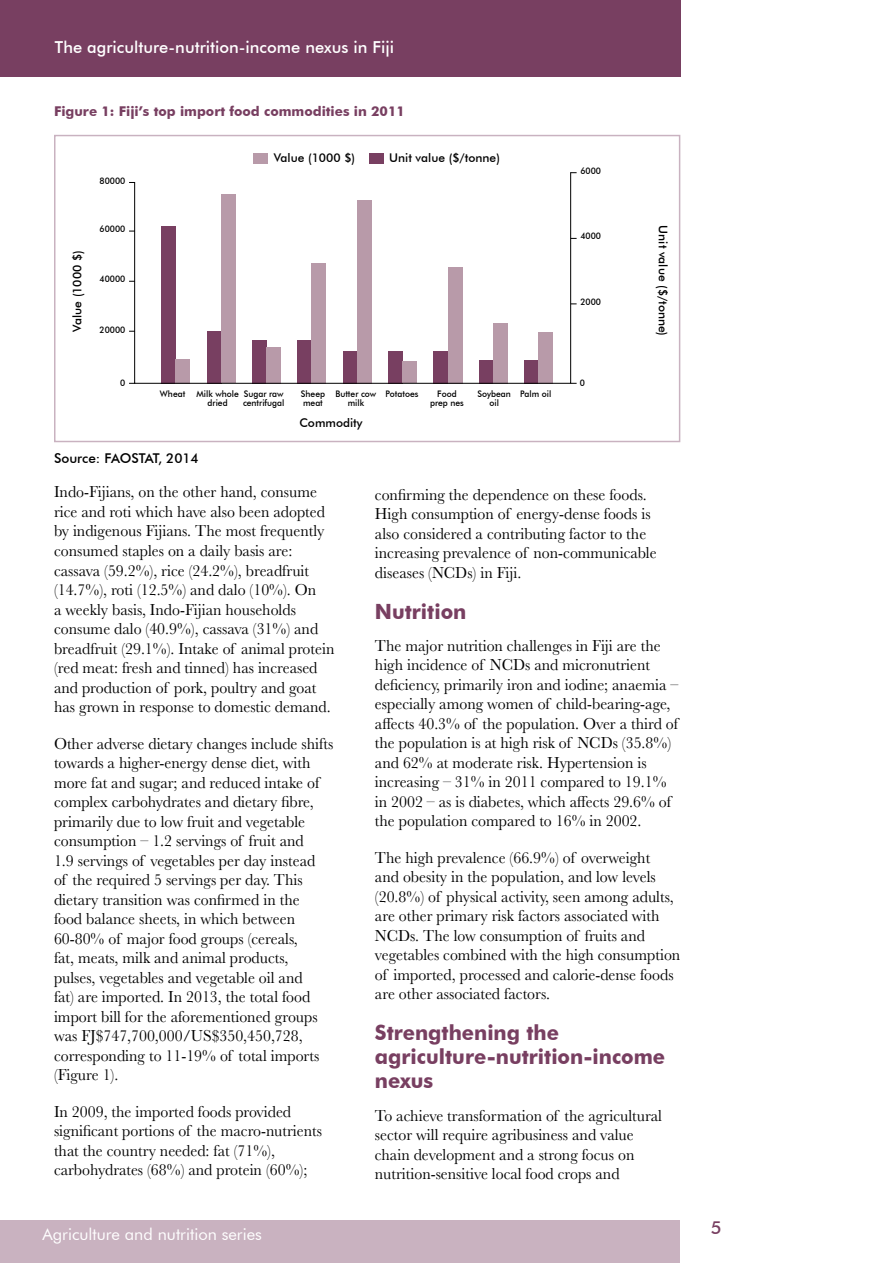
<style>
.page{position:relative;width:893px;height:1263px;background:#fff}
.page>*{position:absolute;margin:0;border:0;box-sizing:border-box;transform-origin:0 0}
.t1{font:700 21px/24px "Futura BT";color:#783f61;scale:.96 1}
.t2{font:500 18px "Futura BT";color:#783f61}
.t3{font:16.5px/19.5px "Baskerville";color:#000;scale:.96 1}
.t4{font:500 16.5px "Futura BT";color:#fff}
.t5{font:16.5px "Futura BT";color:#fff}
.t6{font:700 13.5px "Futura BT";color:#783f61}
.t7{font:500 13.5px "Futura BT";color:#000}
.t8{font:500 12px "Futura BT";color:#000}
.t9{font:500 9px/9px "Futura BT";color:#000;text-align:center;scale:.95 1}
</style>
<div class="page">
<div style="left:0;top:0;width:680px;height:77px;background:#783f61"></div>
<div style="left:0;top:1220px;width:680px;height:43px;background:#c9b2c0"></div>
<svg style="left:134px;top:172px;width:437px;height:212px"></svg>
<div style="left:254px;top:153px;width:14px;height:11px;background:#b89aa9"></div>
<div style="left:369px;top:153px;width:14px;height:11px;background:#783f61"></div>
<p class="t4" style="left:55px;top:37px;width:341px">The agriculture-nutrition-income nexus in Fiji</p>
<p class="t6" style="left:54px;top:102px;width:352px">Figure 1: Fiji’s top import food commodities in 2011</p>
<p class="t9" style="left:100px;top:176px;width:29px">80000</p>
<p class="t8" style="left:70px;top:332px;width:83px;rotate:-90deg">Value (1000 $)</p>
<p class="t9" style="left:100px;top:224px;width:29px">60000</p>
<p class="t9" style="left:100px;top:275px;width:29px">40000</p>
<p class="t9" style="left:100px;top:325px;width:29px">20000</p>
<p class="t8" style="left:274px;top:151px;width:83px">Value (1000 $)</p>
<p class="t8" style="left:389px;top:151px;width:112px">Unit value ($/tonne)</p>
<p class="t9" style="left:580px;top:166px;width:23px">6000</p>
<p class="t9" style="left:580px;top:232px;width:23px">4000</p>
<p class="t9" style="left:580px;top:297px;width:23px">2000</p>
<p class="t9" style="left:120px;top:378px;width:7px">0</p>
<p class="t9" style="left:580px;top:378px;width:7px">0</p>
<p class="t9" style="left:196px;top:389px;width:46px">Milk whole dried</p>
<p class="t9" style="left:243px;top:389px;width:45px;text-align:left">Sugar raw centrifugal</p>
<p class="t9" style="left:301px;top:389px;width:27px;text-align:left">Sheep meat</p>
<p class="t9" style="left:335px;top:389px;width:45px">Butter cow milk</p>
<p class="t9" style="left:386px;top:389px;width:36px">Potatoes</p>
<p class="t9" style="left:430px;top:389px;width:37px">Food prep nes</p>
<p class="t9" style="left:477px;top:389px;width:37px">Soybean oil</p>
<p class="t9" style="left:520px;top:389px;width:34px">Palm oil</p>
<p class="t9" style="left:160px;top:389px;width:28px">Wheat</p>
<p class="t8" style="left:299px;top:415px;width:65px">Commodity</p>
<p class="t7" style="left:54px;top:450px;width:146px">Source: FAOSTAT, 2014</p>
<p class="t8" style="left:670px;top:225px;width:112px;rotate:90deg">Unit value ($/tonne)</p>
<p class="t3" style="left:54px;top:483px;width:294px">Indo-Fijians, on the other hand, consume rice and roti which have also been adopted by indigenous Fijians. The most frequently consumed staples on a daily basis are: cassava (59.2%), rice (24.2%), breadfruit (14.7%), roti (12.5%) and dalo (10%). On<br>a weekly basis, Indo-Fijian households consume dalo (40.9%), cassava (31%) and breadfruit (29.1%). Intake of animal protein (red meat: fresh and tinned) has increased and production of pork, poultry and goat has grown in response to domestic demand.</p>
<p class="t3" style="left:54px;top:734px;width:292px">Other adverse dietary changes include shifts towards a higher-energy dense diet, with more fat and sugar; and reduced intake of complex carbohydrates and dietary fibre, primarily due to low fruit and vegetable consumption – 1.2 servings of fruit and<br>1.9 servings of vegetables per day instead<br>of the required 5 servings per day. This dietary transition was confirmed in the<br>food balance sheets, in which between 60-80% of major food groups (cereals,<br>fat, meats, milk and animal products, pulses, vegetables and vegetable oil and<br>fat) are imported. In 2013, the total food import bill for the aforementioned groups was FJ$747,700,000/US$350,450,728, corresponding to 11-19% of total imports (Figure 1).</p>
<p class="t3" style="left:54px;top:1102px;width:281px">In 2009, the imported foods provided significant portions of the macro-nutrients that the country needed: fat (71%), carbohydrates (68%) and protein (60%);</p>
<p class="t3" style="left:375px;top:485px;width:295px">confirming the dependence on these foods.<br>High consumption of energy-dense foods is also considered a contributing factor to the increasing prevalence of non-communicable diseases (NCDs) in Fiji.</p>
<p class="t1" style="left:375px;top:599px;width:97px">Nutrition</p>
<p class="t3" style="left:375px;top:636px;width:318px">The major nutrition challenges in Fiji are the high incidence of NCDs and micronutrient deficiency, primarily iron and iodine; anaemia – especially among women of child-bearing-age, affects 40.3% of the population. Over a third of the population is at high risk of NCDs (35.8%) and 62% at moderate risk. Hypertension is increasing – 31% in 2011 compared to 19.1% in 2002 – as is diabetes, which affects 29.6% of the population compared to 16% in 2002.</p>
<p class="t3" style="left:375px;top:848px;width:320px">The high prevalence (66.9%) of overweight<br>and obesity in the population, and low levels (20.8%) of physical activity, seen among adults, are other primary risk factors associated with NCDs. The low consumption of fruits and vegetables combined with the high consumption of imported, processed and calorie-dense foods are other associated factors.</p>
<p class="t1" style="left:375px;top:1021px;width:304px">Strengthening the agriculture-nutrition-income nexus</p>
<p class="t3" style="left:375px;top:1106px;width:301px">To achieve transformation of the agricultural sector will require agribusiness and value chain development and a strong focus on nutrition-sensitive local food crops and</p>
<p class="t5" style="left:43px;top:1224px;width:221px">Agriculture and nutrition series</p>
<p class="t2" style="left:711px;top:1217px;width:12px">5</p>
</div>
